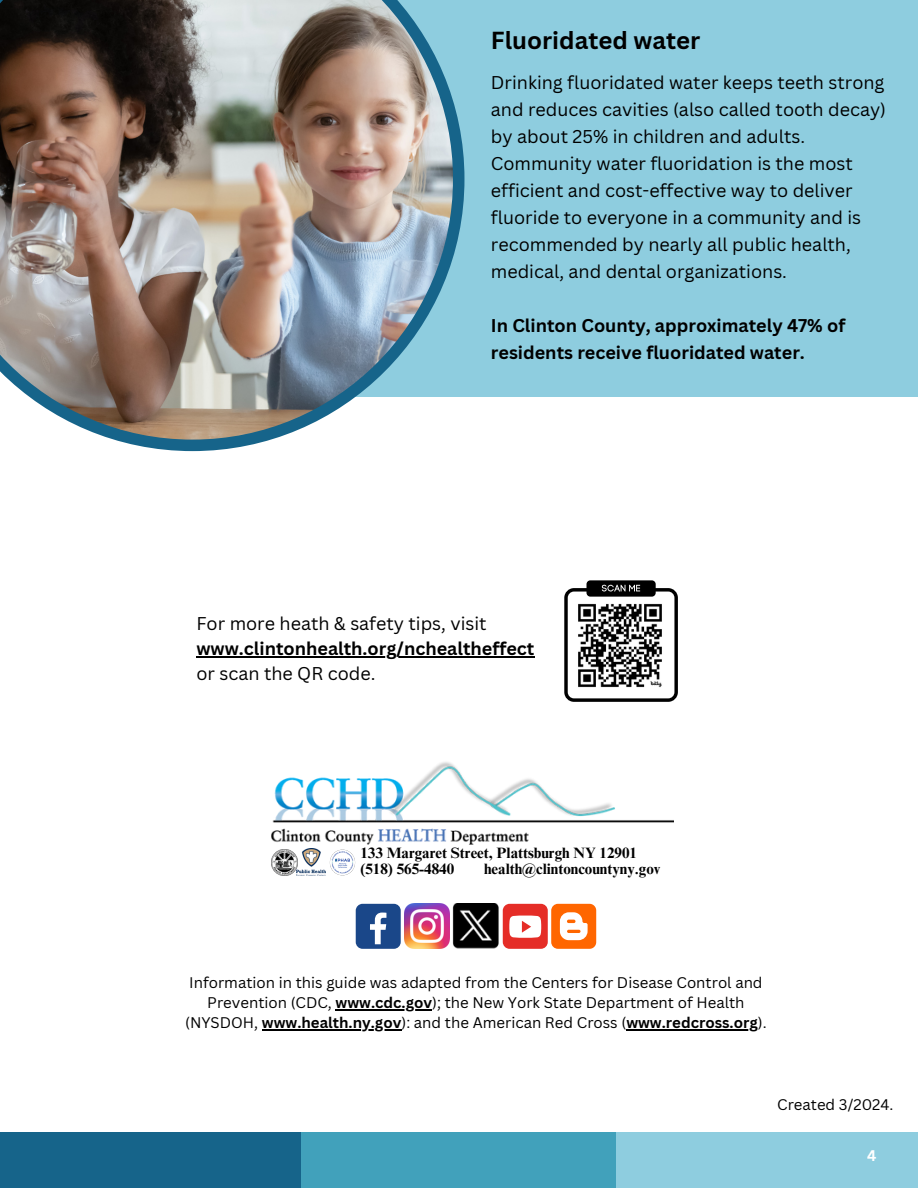
<style>
.page{position:relative;width:918px;height:1188px;background:#fff}
.page>*{position:absolute;margin:0;border:0;box-sizing:border-box;transform-origin:0 0}
.t1{font:700 24px "Canva Sans";color:#000}
.t2{font:18px/27px "Canva Sans";color:#000}
.t3{font:700 18px/24.8px "Canva Sans";color:#000}
.t4{font:15px/20.2px "Canva Sans";color:#000;text-align:center}
.t5{font:700 15px/15.8px "Times NRMT Pro";color:#000}
.t6{font:700 15px "Canva Sans";color:#fff}
.s1{font-weight:400}
.s2{font-weight:700}
</style>
<div class="page">
<div style="left:68px;top:0;width:850px;height:397px;background:#8ecddf"></div>
<svg style="left:115px;top:101px;width:349px;height:350px"></svg>
<img style="left:0;top:0;width:453px;height:440px">
<div style="left:0;top:1132px;width:302px;height:56px;background:#16648a"></div>
<div style="left:302px;top:1132px;width:314px;height:56px;background:#41a1bb"></div>
<div style="left:616px;top:1132px;width:302px;height:56px;background:#8ecddf"></div>
<div style="left:503px;top:904px;width:45px;height:45px;background:#e52d27;border-radius:7px"></div>
<svg style="left:509px;top:916px;width:32px;height:22px"></svg>
<img style="left:404px;top:904px;width:45px;height:45px">
<div style="left:356px;top:904px;width:45px;height:45px;background:#1a4789;border-radius:7px"></div>
<svg style="left:370px;top:913px;width:16px;height:31px"></svg>
<img style="left:452px;top:904px;width:47px;height:45px">
<svg style="left:551px;top:904px;width:45px;height:45px"></svg>
<img style="left:271px;top:849px;width:55px;height:27px">
<img style="left:271px;top:762px;width:402px;height:83px">
<img style="left:329px;top:850px;width:26px;height:26px">
<div style="left:587px;top:580px;width:69px;height:17px;background:#000;border-radius:4px"></div>
<svg style="left:564px;top:585px;width:114px;height:117px"></svg>
<hr style="left:336px;top:1009px;width:96px;height:1px;background:#000">
<hr style="left:262px;top:1029px;width:139px;height:1px;background:#000">
<hr style="left:626px;top:1029px;width:132px;height:1px;background:#000">
<hr style="left:196px;top:656px;width:339px;height:1px;background:#000">
<p class="t1" style="left:491px;top:23px;width:211px">Fluoridated water</p>
<p class="t2" style="left:491px;top:69px;width:397px">Drinking fluoridated water keeps teeth strong and reduces cavities (also called tooth decay) by about 25% in children and adults.<br>Community water fluoridation is the most efficient and cost-effective way to deliver fluoride to everyone in a community and is recommended by nearly all public health, medical, and dental organizations.</p>
<p class="t3" style="left:491px;top:312px;width:356px;line-height:27px">In Clinton County, approximately 47% of residents receive fluoridated water.</p>
<p class="t2" style="left:196px;top:610px;width:292px">For more heath &amp; safety tips, visit</p>
<p class="t3" style="left:196px;top:636px;width:339px">www.clintonhealth.org/nchealtheffect <span class="s1">or scan the QR code.</span></p>
<p class="t5" style="left:360px;top:847px;width:278px">133 Margaret Street, Plattsburgh NY 12901 (518) 565-4840</p>
<p class="t5" style="left:484px;top:863px;width:178px">health@clintoncountyny.gov</p>
<p class="t4" style="left:189px;top:972px;width:575px">Information in this guide was adapted from the Centers for Disease Control and<br>Prevention (CDC, <span class="s2">www.cdc.gov</span>); the New York State Department of Health</p>
<h4 class="t4" style="left:185px;top:1012px;width:583px">(NYSDOH, <span class="s2">www.health.ny.gov</span>): and the American Red Cross (<span class="s2">www.redcross.org</span>).</h4>
<p class="t4" style="left:777px;top:1095px;width:118px">Created 3/2024.</p>
<p class="t6" style="left:867px;top:1145px;width:11px">4</p>
</div>
